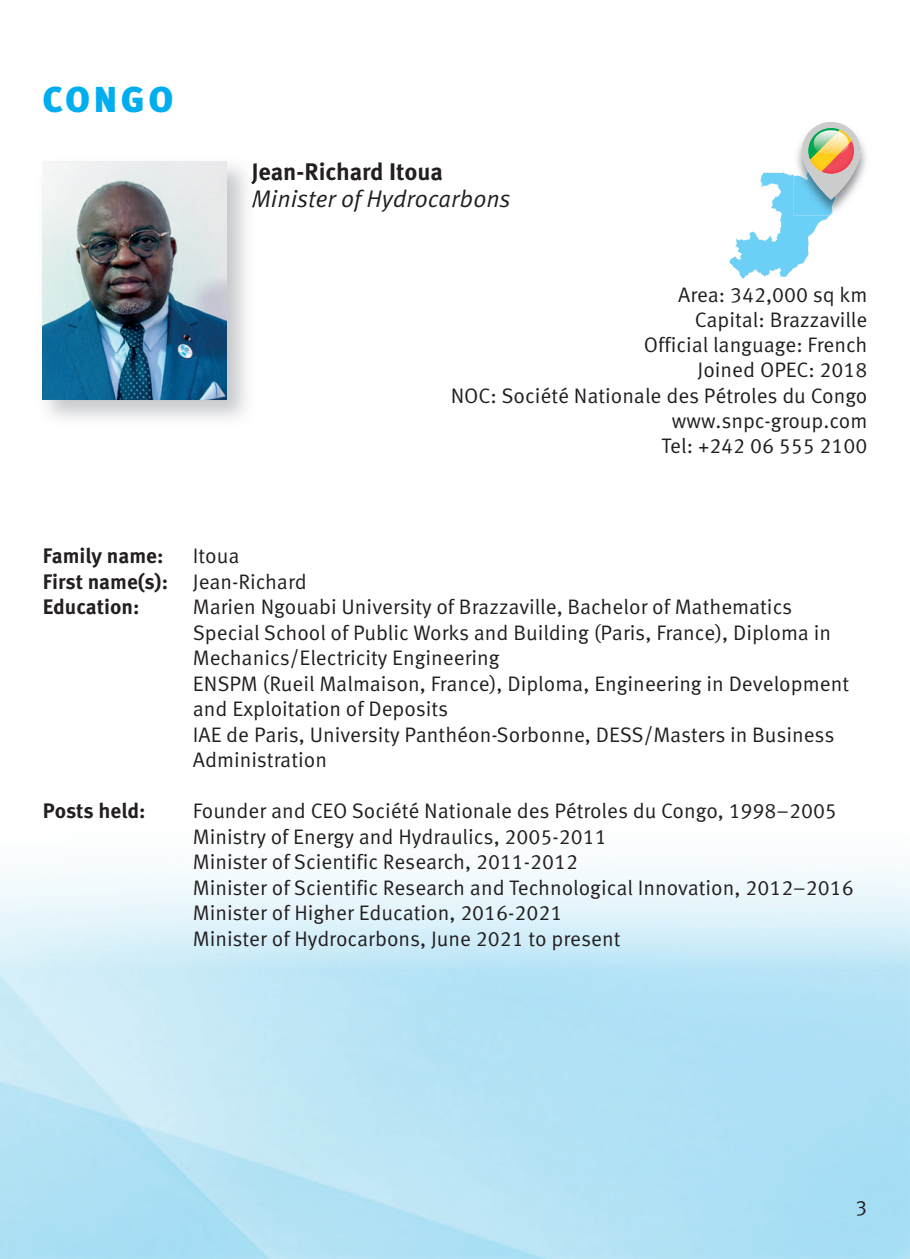
<style>
.page{position:relative;width:910px;height:1259px;background:#fff}
.page>*{position:absolute;margin:0;border:0;box-sizing:border-box;transform-origin:0 0}
.t1{font:900 36px "Meta Pro";letter-spacing:.1em;color:#00aeef}
.t2{font:italic 24px "Meta Pro";color:#231f20}
.t3{font:700 24px "Meta Pro";color:#231f20}
.t4{font:21px/25.5px "Meta Pro";color:#231f20}
.t5{font:700 21px/25.5px "Meta Pro";color:#231f20}
.s1{font-weight:400}
</style>
<div class="page">
<img style="left:861px;top:142px;width:5px;height:37px">
<svg style="left:729px;top:122px;width:132px;height:157px"></svg>
<img style="left:42px;top:161px;width:211px;height:258px">
<img style="left:251px;top:162px;width:3px;height:22px">
<img style="left:252px;top:190px;width:2px;height:22px">
<img style="left:43px;top:162px;width:183px;height:237px">
<h1 class="t1" style="left:43px;top:77px;width:132px">CONGO</h1>
<p class="t3" style="left:251px;top:157px;width:193px">Jean-Richard Itoua</p>
<p class="t2" style="left:251px;top:184px;width:261px">Minister of Hydrocarbons</p>
<p class="t4" style="left:451px;top:282px;width:418px;text-align:right">Area: 342,000 sq km<br>Capital: Brazzaville<br>Official language: French<br>Joined OPEC: 2018<br>NOC: Société Nationale des Pétroles du Congo www.snpc-group.com<br>Tel: +242 06 555 2100</p>
<p class="t5" style="left:43px;top:543px;width:122px">Family name:</p>
<p class="t5" style="left:43px;top:543px;width:265px;text-indent:150px"><span class="s1">Itoua<br></span>First name(s): <span class="s1">Jean-Richard<br></span>Education:</p>
<p class="t4" style="left:193px;top:595px;width:658px">Marien Ngouabi University of Brazzaville, Bachelor of Mathematics Special School of Public Works and Building (Paris, France), Diploma in Mechanics/Electricity Engineering<br>ENSPM (Rueil Malmaison, France), Diploma, Engineering in Development and Exploitation of Deposits<br>IAE de Paris, University Panthéon-Sorbonne, DESS/Masters in Business Administration</p>
<p class="t5" style="left:43px;top:798px;width:104px">Posts held:</p>
<p class="t4" style="left:193px;top:799px;width:662px">Founder and CEO Société Nationale des Pétroles du Congo, 1998–2005<br>Ministry of Energy and Hydraulics, 2005-2011<br>Minister of Scientific Research, 2011-2012<br>Minister of Scientific Research and Technological Innovation, 2012–2016<br>Minister of Higher Education, 2016-2021<br>Minister of Hydrocarbons, June 2021 to present</p>
<p class="t4" style="left:855px;top:1195px;width:13px">3</p>
</div>
